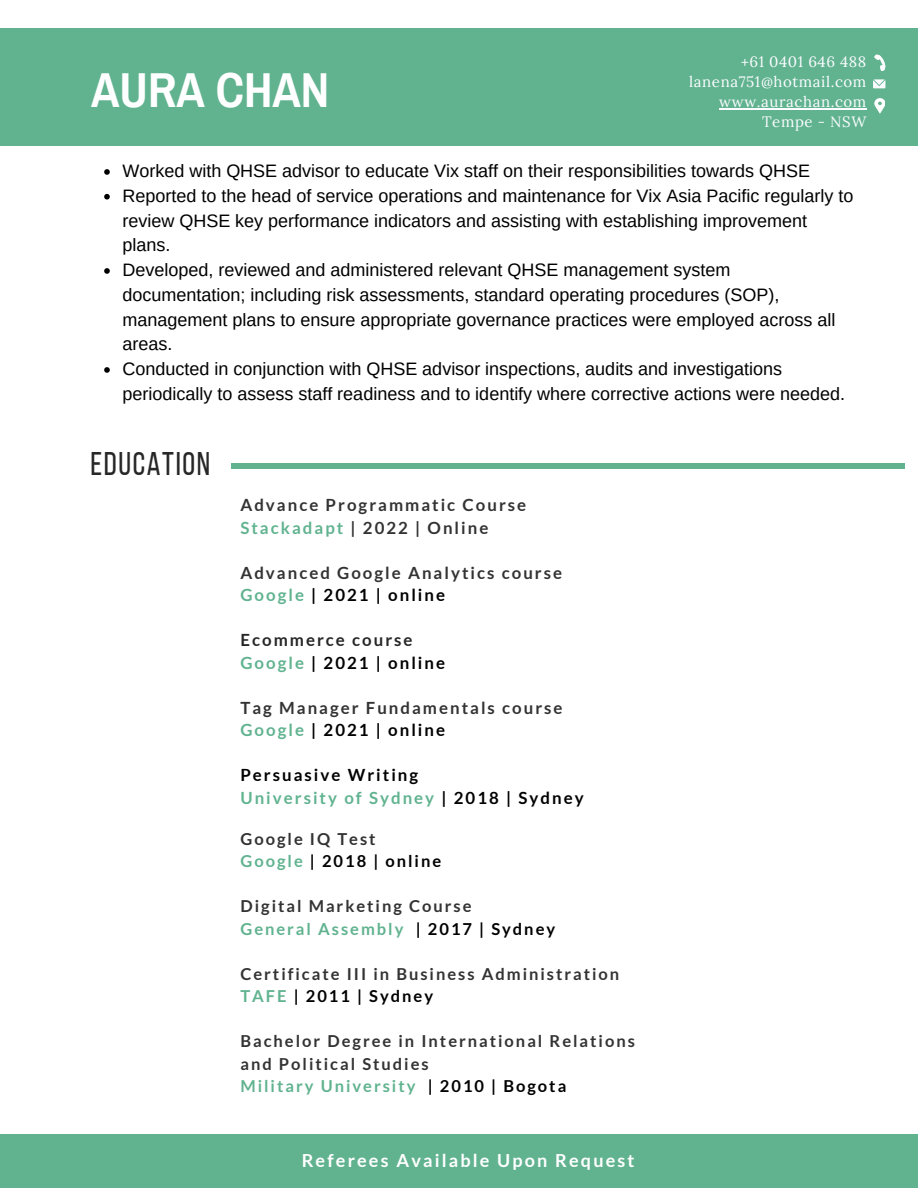
<style>
.page{position:relative;width:918px;height:1188px;background:#fff}
.page>*{position:absolute;margin:0;border:0;box-sizing:border-box;transform-origin:0 0}
.t1{font:700 48px "Archivo Narrow";color:#fff}
.t2{font:32.7px "Bebas Neue";letter-spacing:.05em;color:#272727}
.t3{font:18px/24.8px "Arimo";color:#000}
.t4{font:700 18px "Lato";letter-spacing:.12em;color:#fff}
.t5{font:700 16.8px/22.5px "Lato";letter-spacing:.12em;color:#333}
.t6{font:700 16.8px/22.5px "Lato";letter-spacing:.12em;color:#000}
.t7{font:700 16.8px/22.5px "Lato";letter-spacing:.12em;color:#272727}
.t8{font:700 16.5px/22.5px "Lato";letter-spacing:.12em;color:#333}
.t9{font:15px/20.1px "Lora";letter-spacing:.04em;color:#fbfcff;text-align:right}
.s1{color:#61b390}
.s2{color:#000}
</style>
<div class="page">
<div style="left:0;top:28px;width:918px;height:117px;background:#61b390"></div>
<hr style="left:231px;top:464px;width:674px;height:4px;background:#61b390">
<div style="left:0;top:1135px;width:918px;height:53px;background:#61b390"></div>
<svg style="left:104px;top:169px;width:6px;height:6px"></svg>
<svg style="left:104px;top:194px;width:6px;height:6px"></svg>
<svg style="left:104px;top:268px;width:6px;height:6px"></svg>
<svg style="left:104px;top:367px;width:6px;height:6px"></svg>
<svg style="left:875px;top:98px;width:10px;height:16px"></svg>
<svg style="left:874px;top:54px;width:12px;height:17px"></svg>
<svg style="left:873px;top:79px;width:12px;height:9px"></svg>
<hr style="left:719px;top:108px;width:148px;height:1px;background:#fbfcff">
<h1 class="t1" style="left:91px;top:65px;width:240px">AURA CHAN</h1>
<p class="t9" style="left:689px;top:52px;width:179px">+61 0401 646 488 lanena751@hotmail.com www.aurachan.com<br>Tempe - NSW</p>
<p class="t3" style="left:122px;top:158px;width:733px">Worked with QHSE advisor to educate Vix staff on their responsibilities towards QHSE Reported to the head of service operations and maintenance for Vix Asia Pacific regularly to review QHSE key performance indicators and assisting with establishing improvement plans.<br>Developed, reviewed and administered relevant QHSE management system documentation; including risk assessments, standard operating procedures (SOP), management plans to ensure appropriate governance practices were employed across all areas.<br>Conducted in conjunction with QHSE advisor inspections, audits and investigations periodically to assess staff readiness and to identify where corrective actions were needed.</p>
<h2 class="t2" style="left:91px;top:450px;width:121px">EDUCATION</h2>
<p class="t5" style="left:240px;top:494px;width:287px">Advance Programmatic Course<br><span class="s1">Stackadapt</span> | 2022 | Online</p>
<p class="t5" style="left:240px;top:561px;width:323px">Advanced Google Analytics course<br><span class="s1">Google</span> <span class="s2">| 2021 | online</span></p>
<p class="t7" style="left:240px;top:629px;width:206px">Ecommerce course<br><span class="s1">Google</span> <span class="s2">| 2021 | online</span></p>
<p class="t5" style="left:240px;top:696px;width:324px">Tag Manager Fundamentals course<br><span class="s1">Google</span> <span class="s2">| 2021 | online</span></p>
<p class="t6" style="left:240px;top:764px;width:345px">Persuasive Writing<br><span class="s1">University of Sydney</span> | 2018 | Sydney</p>
<p class="t8" style="left:240px;top:827px;width:202px">Google IQ Test<br><span class="s1">Google</span> <span class="s2">| 2018 | online</span></p>
<p class="t8" style="left:240px;top:895px;width:316px">Digital Marketing Course<br><span class="s1">General Assembly</span> <span class="s2">| 2017 | Sydney</span></p>
<p class="t8" style="left:240px;top:962px;width:380px">Certificate III in Business Administration<br><span class="s1">TAFE</span> <span class="s2">| 2011 | Sydney</span></p>
<p class="t8" style="left:240px;top:1030px;width:396px">Bachelor Degree in International Relations and Political Studies<br><span class="s1">Military University</span> <span class="s2">| 2010 | Bogota</span></p>
<p class="t4" style="left:302px;top:1149px;width:334px">Referees Available Upon Request</p>
</div>
